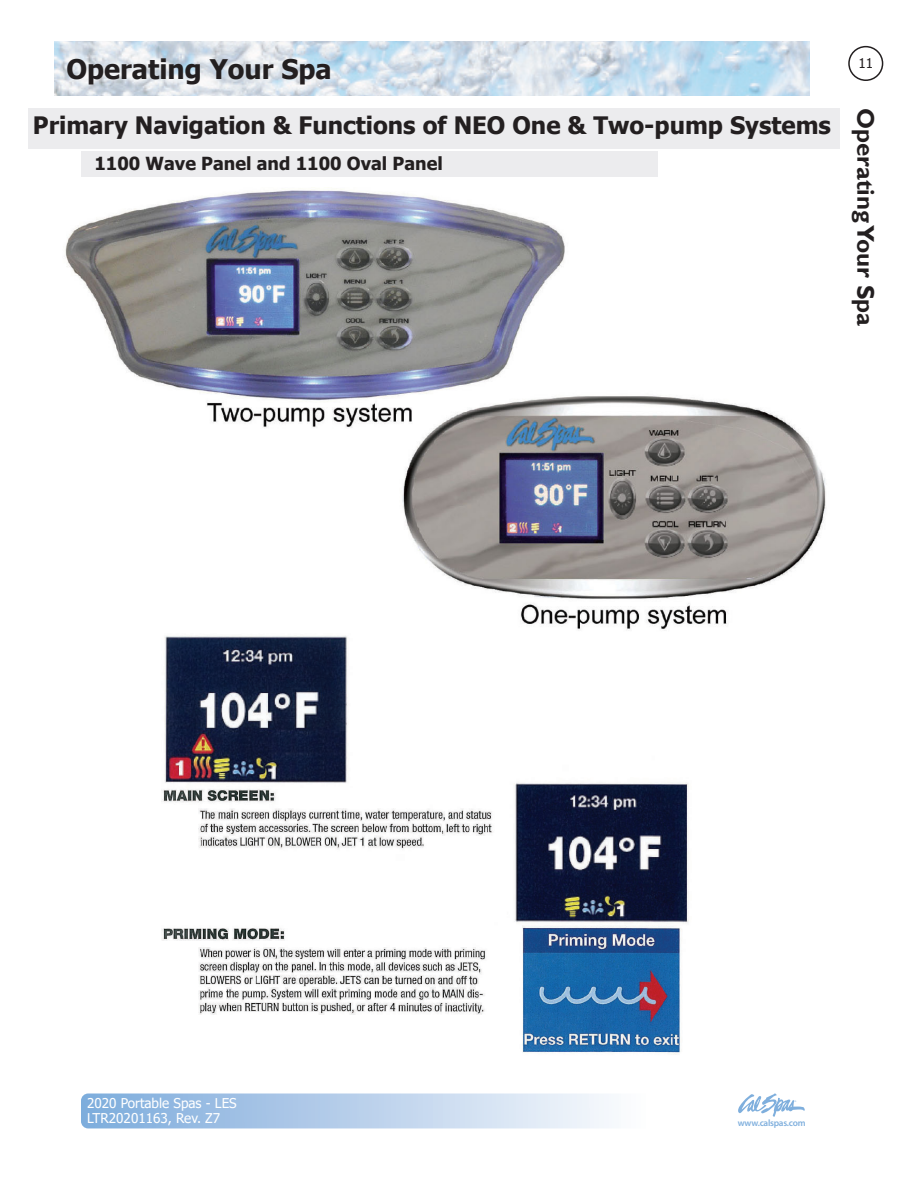
<style>
.page{position:relative;width:918px;height:1188px;background:#fff}
.page>*{position:absolute;margin:0;border:0;box-sizing:border-box;transform-origin:0 0}
.Heading_1{font:700 27px "Tahoma";color:#231f20}
.Heading_2{font:700 24px "Tahoma";color:#231f20}
.t1{font:700 24px "Gill Sans";color:#231f20}
.Heading_3{font:700 18px "Tahoma";color:#231f20}
.t2{font:13.5px/14.7px "Tahoma";color:#fff}
.t3{font:13.5px "Tahoma";color:#231f20}
.t4{font:600 9.3px "Myriad Pro";letter-spacing:-.03em;color:#7fafdd}
</style>
<div class="page">
<div style="left:81px;top:1094px;width:729px;height:34px;background:linear-gradient(to right,#81addc,#fff);border-radius:7px"></div>
<svg style="left:738px;top:1094px;width:67px;height:23px"></svg>
<div style="left:848px;top:46px;width:35px;height:35px;border:2px solid #231f20;border-radius:50%"></div>
<div style="left:81px;top:152px;width:577px;height:25px;background:#ececee"></div>
<div style="left:28px;top:108px;width:812px;height:40px;background:#ececee"></div>
<img style="left:54px;top:42px;width:756px;height:54px">
<img style="left:161px;top:636px;width:528px;height:419px">
<img style="left:65px;top:190px;width:761px;height:440px">
<p class="Heading_1" style="left:66px;top:50px;width:267px">Operating Your Spa</p>
<p class="Heading_2" style="left:33px;top:108px;width:800px">Primary Navigation &amp; Functions of NEO One &amp; Two-pump Systems</p>
<p class="Heading_3" style="left:94px;top:151px;width:350px">1100 Wave Panel and 1100 Oval Panel</p>
<p class="t3" style="left:858px;top:54px;width:16px">11</p>
<p class="t1" style="left:880px;top:108px;width:219px;rotate:90deg">Operating Your Spa</p>
<p class="t2" style="left:87px;top:1097px;width:151px">2020 Portable Spas - LES<br>LTR20201163, Rev. Z7</p>
<p class="t4" style="left:738px;top:1117px;width:69px">www.calspas.com</p>
</div>
